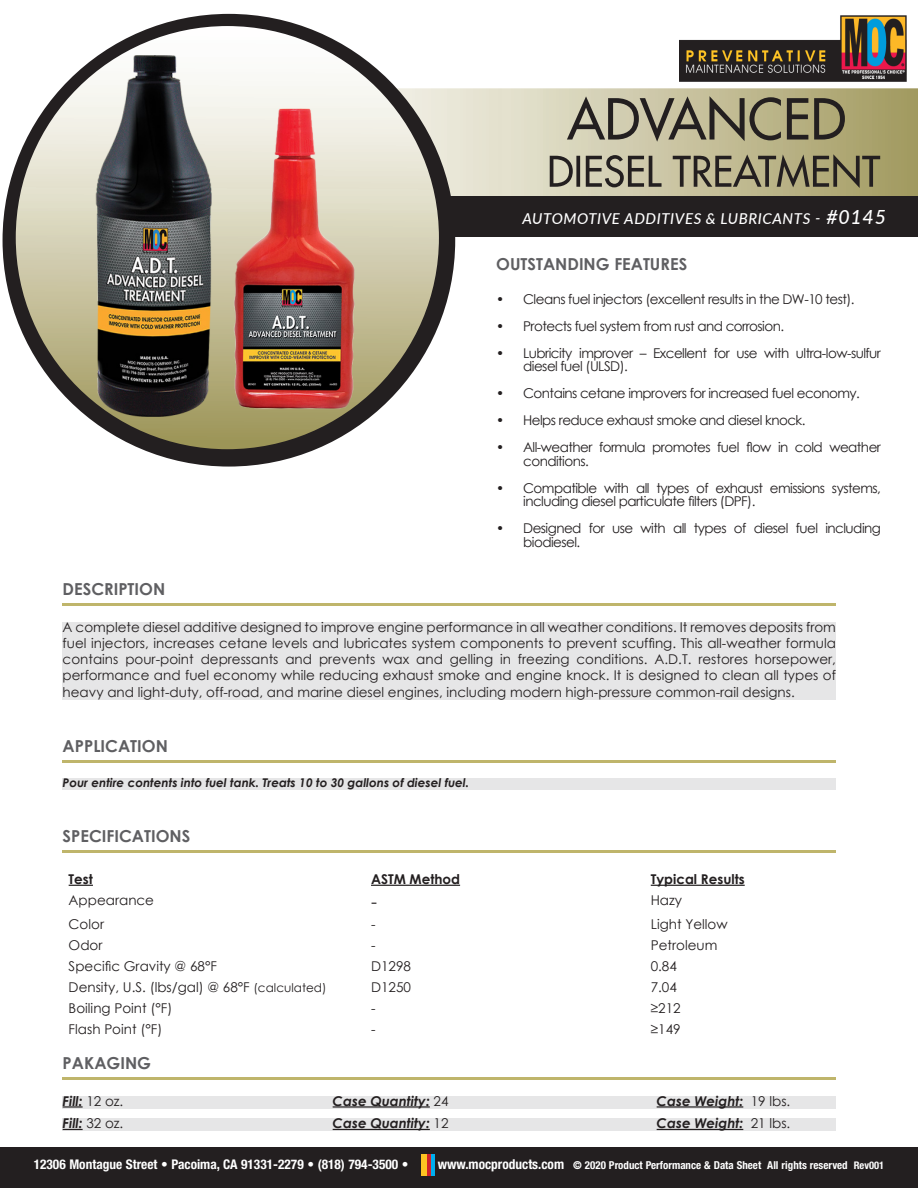
<style>
.page{position:relative;width:918px;height:1188px;background:#fff}
.page>*{position:absolute;margin:0;border:0;box-sizing:border-box;transform-origin:0 0}
.t1{font:18px "Century Gothic";color:#231f20}
.t2{font:700 16.5px "Century Gothic";color:#5f5f62}
.t3{font:italic 500 15px "Lato";letter-spacing:.04em;color:#fff}
.t4{font:13.5px/13.5px "Century Gothic";letter-spacing:-.04em;color:#231f20}
.t5{font:13.5px "Century Gothic";color:#231f20}
.t6{font:italic 700 13.5px "Century Gothic";color:#231f20}
.t7{font:700 13.5px "Century Gothic";color:#231f20}
.t8{font:700 condensed 13.35px "Helvetica Neue LT Std";color:#fff}
.t9{font:italic 700 12px "Century Gothic";color:#231f20}
.t10{font:700 condensed 10.95px "Helvetica Neue LT Std";color:#fff}
.s1{font-size:19.5px}
.s2{font-size:12px}
.s3{font-weight:400;font-style:normal}
.s4{font-size:13.65px}
.s5{font-size:10.5px}
</style>
<div class="page">
<svg style="left:397px;top:88px;width:521px;height:108px;background:#cdc8a8"></svg>
<div style="left:0;top:1148px;width:918px;height:40px;background:#231f20"></div>
<div style="left:421px;top:1154px;width:5px;height:22px;background:#fec422"></div>
<hr style="left:427px;top:1154px;width:3px;height:22px;background:#d1232a">
<hr style="left:431px;top:1154px;width:4px;height:22px;background:#00aeef">
<div style="left:97px;top:196px;width:821px;height:41px;background:#231f20"></div>
<div style="left:3px;top:14px;width:452px;height:453px;background:#231f20;border-radius:50%"></div>
<svg style="left:16px;top:26px;width:423px;height:423px;background:#d0ccae"></svg>
<img style="left:75px;top:28px;width:305px;height:400px">
<hr style="left:63px;top:603px;width:773px;height:3px;background:#bfb56b">
<div style="left:63px;top:622px;width:773px;height:77px;background:#e6e6e7"></div>
<hr style="left:63px;top:760px;width:773px;height:2px;background:#bfb56b">
<div style="left:63px;top:778px;width:773px;height:11px;background:#e6e6e7"></div>
<hr style="left:63px;top:850px;width:773px;height:2px;background:#bfb56b">
<hr style="left:63px;top:1077px;width:773px;height:2px;background:#bfb56b">
<div style="left:63px;top:1096px;width:773px;height:13px;background:#e6e6e7"></div>
<hr style="left:63px;top:1106px;width:20px;height:2px;background:#231f20">
<hr style="left:333px;top:1106px;width:97px;height:2px;background:#231f20">
<hr style="left:657px;top:1106px;width:86px;height:2px;background:#231f20">
<div style="left:63px;top:1118px;width:773px;height:13px;background:#e6e6e7"></div>
<svg style="left:63px;top:1129px;width:20px;height:1px"></svg>
<hr style="left:333px;top:1129px;width:97px;height:1px;background:#231f20">
<hr style="left:657px;top:1129px;width:86px;height:1px;background:#231f20">
<svg style="left:69px;top:885px;width:24px;height:1px"></svg>
<hr style="left:371px;top:885px;width:89px;height:1px;background:#231f20">
<hr style="left:651px;top:885px;width:94px;height:1px;background:#231f20">
<img style="left:679px;top:16px;width:228px;height:65px">
<svg style="left:567px;top:96px;width:278px;height:46px;background:#948f75"></svg>
<svg style="left:550px;top:154px;width:330px;height:34px;background:#908b71"></svg>
<p class="t3" style="left:522px;top:208px;width:365px">AUTOMOTIVE ADDITIVES &amp; LUBRICANTS - <span class="s1">#0145</span></p>
<p class="t2" style="left:496px;top:252px;width:193px">OUTSTANDING FEATURES</p>
<p class="t4" style="left:496px;top:292px;width:360px">• Cleans fuel injectors (excellent results in the DW-10 test).</p>
<p class="t4" style="left:496px;top:319px;width:290px">• Protects fuel system from rust and corrosion.</p>
<p class="t4" style="left:523px;top:346px;width:359px;text-indent:-27px">• Lubricity improver – Excellent for use with ultra-low-sulfur diesel fuel (ULSD).</p>
<p class="t4" style="left:496px;top:387px;width:365px">• Contains cetane improvers for increased fuel economy.</p>
<p class="t4" style="left:496px;top:414px;width:311px">• Helps reduce exhaust smoke and diesel knock.</p>
<p class="t4" style="left:523px;top:441px;width:359px;text-indent:-27px">• All-weather formula promotes fuel flow in cold weather conditions.</p>
<p class="t4" style="left:523px;top:481px;width:359px;text-indent:-27px">• Compatible with all types of exhaust emissions systems, including diesel particulate filters (DPF).</p>
<p class="t4" style="left:523px;top:522px;width:359px;text-indent:-27px">• Designed for use with all types of diesel fuel including biodiesel.</p>
<p class="t2" style="left:63px;top:577px;width:104px">DESCRIPTION</p>
<p class="t4" style="left:63px;top:619px;width:775px;line-height:16.2px;text-align:justify">A complete diesel additive designed to improve engine performance in all weather conditions. It removes deposits from fuel injectors, increases cetane levels and lubricates system components to prevent scuffing. This all-weather formula contains pour-point depressants and prevents wax and gelling in freezing conditions. A.D.T. restores horsepower, performance and fuel economy while reducing exhaust smoke and engine knock. It is designed to clean all types of heavy and light-duty, off-road, and marine diesel engines, including modern high-pressure common-rail designs.</p>
<p class="t2" style="left:63px;top:734px;width:107px">APPLICATION</p>
<p class="t9" style="left:63px;top:773px;width:408px">Pour entire contents into fuel tank. Treats 10 to 30 gallons of diesel fuel.</p>
<p class="t2" style="left:63px;top:824px;width:129px">SPECIFICATIONS</p>
<p class="t7" style="left:69px;top:869px;width:26px">Test</p>
<p class="t7" style="left:371px;top:869px;width:91px">ASTM Method</p>
<p class="t7" style="left:651px;top:869px;width:95px">Typical Results</p>
<p class="t5" style="left:69px;top:891px;width:87px">Appearance</p>
<p class="t1" style="left:371px;top:889px;width:7px">-</p>
<p class="t4" style="left:651px;top:893px;width:33px">Hazy</p>
<p class="t4" style="left:69px;top:917px;width:37px">Color</p>
<p class="t4" style="left:371px;top:917px;width:6px">-</p>
<p class="t5" style="left:651px;top:915px;width:78px">Light Yellow</p>
<p class="t4" style="left:69px;top:938px;width:35px">Odor</p>
<p class="t4" style="left:371px;top:938px;width:6px">-</p>
<p class="t5" style="left:651px;top:936px;width:68px">Petroleum</p>
<p class="t5" style="left:69px;top:957px;width:150px">Specific Gravity @ 68°F</p>
<p class="t4" style="left:371px;top:959px;width:41px">D1298</p>
<p class="t4" style="left:651px;top:959px;width:28px">0.84</p>
<p class="t5" style="left:69px;top:978px;width:259px">Density, U.S. (lbs/gal) @ 68°F <span class="s2">(calculated)</span></p>
<p class="t4" style="left:371px;top:980px;width:41px">D1250</p>
<p class="t4" style="left:651px;top:980px;width:28px">7.04</p>
<p class="t5" style="left:69px;top:999px;width:105px">Boiling Point (°F)</p>
<p class="t4" style="left:371px;top:1001px;width:6px">-</p>
<p class="t4" style="left:651px;top:1001px;width:31px">≥212</p>
<p class="t5" style="left:69px;top:1020px;width:95px">Flash Point (°F)</p>
<p class="t4" style="left:371px;top:1022px;width:6px">-</p>
<p class="t4" style="left:651px;top:1022px;width:31px">≥149</p>
<p class="t2" style="left:63px;top:1051px;width:90px">PAKAGING</p>
<p class="t6" style="left:63px;top:1091px;width:62px">Fill: <span class="s3">12 oz.</span></p>
<p class="t6" style="left:333px;top:1091px;width:117px">Case Quantity: <span class="s3">24</span></p>
<p class="t6" style="left:657px;top:1091px;width:135px">Case Weight: <span class="s3">19 lbs.</span></p>
<p class="t6" style="left:63px;top:1113px;width:62px">Fill: <span class="s3">32 oz.</span></p>
<p class="t6" style="left:333px;top:1113px;width:117px">Case Quantity: <span class="s3">12</span></p>
<p class="t6" style="left:657px;top:1113px;width:135px">Case Weight: <span class="s3">21 lbs.</span></p>
<p class="t8" style="left:34px;top:1156px;width:376px">12306 Montague Street • Pacoima, CA 91331-2279 • (818) 794-3500 •</p>
<p class="t10" style="left:438px;top:1159px;width:448px"><span class="s4">www.mocproducts.com</span> © 2020 Product Performance &amp; Data Sheet All rights reserved <span class="s5">Rev001</span></p>
</div>
